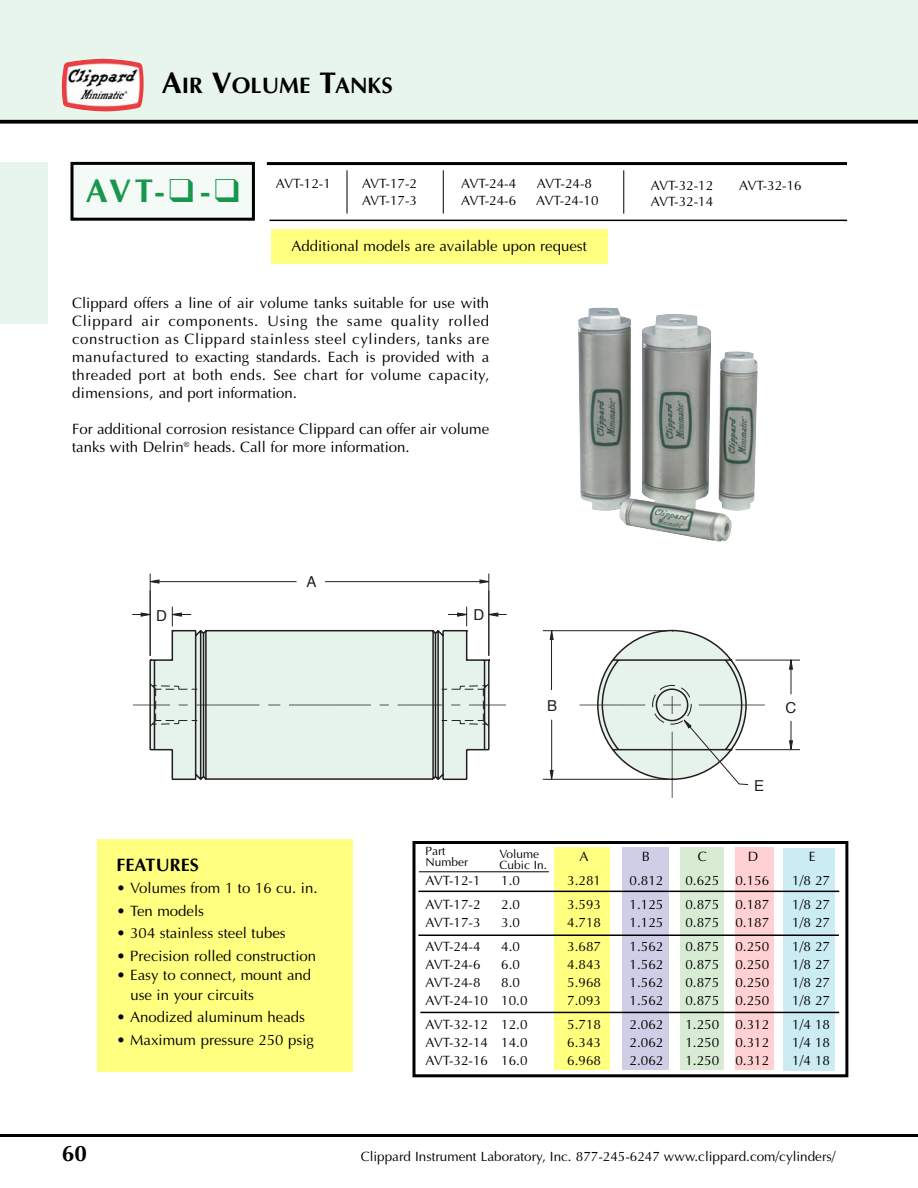
<style>
.page{position:relative;width:918px;height:1188px;background:#fff}
.page>*{position:absolute;margin:0;border:0;box-sizing:border-box;transform-origin:0 0}
.t1{font:700 33px "Optima";color:#18964c}
.t2{font:700 22.5px "Optima";color:#000}
.t3{font:700 18px "Optima";color:#000}
.t4{font:15.15px "Helvetica";color:#231f20}
.t5{font:15px/18px "Optima";color:#000}
.t6{font:13.5px/18px "Optima";color:#000}
.t7{font:12px/10.5px "Optima";color:#000}
.s1{font-size:30px}
</style>
<div class="page">
<div style="left:0;top:0;width:918px;height:121px;background:#e8f5ed"></div>
<svg style="left:0;top:120px;width:918px;height:4px;background:#1a1a1a"></svg>
<hr style="left:0;top:1134px;width:918px;height:3px;background:#000">
<div style="left:0;top:162px;width:47px;height:162px;background:#e8f5ed"></div>
<img style="left:62px;top:59px;width:82px;height:52px">
<div style="left:98px;top:840px;width:255px;height:232px;background:#ffff80"></div>
<div style="left:412px;top:841px;width:436px;height:236px;border:3px solid #000"></div>
<div style="left:784px;top:848px;width:51px;height:223px;background:#ccecf4"></div>
<div style="left:735px;top:848px;width:39px;height:222px;background:#ffd1d2"></div>
<div style="left:680px;top:848px;width:44px;height:222px;background:#d8ecd4"></div>
<div style="left:622px;top:847px;width:47px;height:223px;background:#d0cee6"></div>
<div style="left:555px;top:848px;width:55px;height:222px;background:#ffff80"></div>
<hr style="left:420px;top:1012px;width:419px;height:1px;background:#000">
<hr style="left:418px;top:935px;width:421px;height:1px;background:#000">
<hr style="left:418px;top:891px;width:421px;height:1px;background:#000">
<hr style="left:419px;top:871px;width:130px;height:1px;background:#000">
<svg style="left:149px;top:629px;width:599px;height:152px"></svg>
<svg style="left:580px;top:705px;width:65px;height:1px"></svg>
<hr style="left:543px;top:779px;width:125px;height:1px;background:#231f20">
<hr style="left:543px;top:630px;width:125px;height:1px;background:#231f20">
<hr style="left:551px;top:720px;width:1px;height:50px;background:#231f20">
<svg style="left:549px;top:769px;width:5px;height:12px"></svg>
<svg style="left:549px;top:629px;width:5px;height:12px"></svg>
<hr style="left:150px;top:574px;width:1px;height:82px;background:#231f20">
<hr style="left:488px;top:574px;width:1px;height:82px;background:#231f20">
<hr style="left:159px;top:581px;width:138px;height:1px;background:#231f20">
<hr style="left:325px;top:581px;width:155px;height:1px;background:#231f20">
<svg style="left:149px;top:579px;width:11px;height:5px"></svg>
<svg style="left:479px;top:579px;width:11px;height:5px"></svg>
<svg style="left:268px;top:705px;width:12px;height:1px"></svg>
<svg style="left:289px;top:705px;width:82px;height:1px"></svg>
<svg style="left:133px;top:682px;width:126px;height:46px;background:#d4ded8"></svg>
<svg style="left:132px;top:612px;width:19px;height:5px"></svg>
<svg style="left:171px;top:607px;width:20px;height:19px"></svg>
<svg style="left:398px;top:590px;width:110px;height:138px"></svg>
<hr style="left:736px;top:749px;width:64px;height:1px;background:#231f20">
<hr style="left:736px;top:660px;width:64px;height:1px;background:#231f20">
<svg style="left:789px;top:721px;width:4px;height:30px"></svg>
<svg style="left:789px;top:659px;width:4px;height:35px"></svg>
<div style="left:652px;top:685px;width:40px;height:40px;border:1px dashed #231f20;border-radius:50%"></div>
<svg style="left:663px;top:696px;width:102px;height:102px"></svg>
<hr style="left:551px;top:635px;width:1px;height:55px;background:#231f20">
<div style="left:72px;top:163px;width:181px;height:56px;background:#f4faf6"></div>
<div style="left:70px;top:162px;width:185px;height:59px;border:3px solid #000"></div>
<hr style="left:269px;top:220px;width:578px;height:1px;background:#000">
<img style="left:578px;top:308px;width:180px;height:234px">
<hr style="left:347px;top:170px;width:1px;height:44px;background:#000">
<hr style="left:443px;top:170px;width:1px;height:44px;background:#000">
<hr style="left:623px;top:170px;width:1px;height:44px;background:#000">
<hr style="left:267px;top:162px;width:580px;height:3px;background:#000">
<div style="left:271px;top:230px;width:336px;height:34px;background:#ffff80"></div>
<h2 class="t2" style="left:162px;top:76px;width:232px"><span class="s1">A</span>IR <span class="s1">V</span>OLUME <span class="s1">T</span>ANKS</h2>
<h1 class="t1" style="left:86px;top:178px;width:155px">AVT-❑-❑</h1>
<p class="t6" style="left:276px;top:176px;width:57px">AVT-12-1</p>
<p class="t6" style="left:362px;top:177px;width:57px;line-height:16.4px">AVT-17-2<br>AVT-17-3</p>
<p class="t6" style="left:461px;top:176px;width:57px">AVT-24-4</p>
<p class="t6" style="left:537px;top:176px;width:57px">AVT-24-8</p>
<p class="t6" style="left:461px;top:193px;width:57px">AVT-24-6</p>
<p class="t6" style="left:536px;top:193px;width:64px">AVT-24-10</p>
<p class="t5" style="left:291px;top:238px;width:297px">Additional models are available upon request</p>
<p class="t5" style="left:72px;top:295px;width:419px;text-align:justify">Clippard offers a line of air volume tanks suitable for use with Clippard air components. Using the same quality rolled construction as Clippard stainless steel cylinders, tanks are manufactured to exacting standards. Each is provided with a threaded port at both ends. See chart for volume capacity, dimensions, and port information.</p>
<p class="t5" style="left:72px;top:421px;width:419px">For additional corrosion resistance Clippard can offer air volume tanks with Delrin<sup>®</sup> heads. Call for more information.</p>
<p class="t4" style="left:307px;top:576px;width:12px">A</p>
<p class="t4" style="left:156px;top:609px;width:12px">D</p>
<p class="t4" style="left:473px;top:608px;width:12px">D</p>
<p class="t6" style="left:651px;top:177px;width:64px">AVT-32-12</p>
<p class="t6" style="left:739px;top:177px;width:64px">AVT-32-16</p>
<p class="t6" style="left:651px;top:194px;width:64px">AVT-32-14</p>
<p class="t4" style="left:547px;top:699px;width:12px">B</p>
<p class="t4" style="left:785px;top:701px;width:12px">C</p>
<p class="t3" style="left:117px;top:857px;width:84px">FEATURES</p>
<p class="t5" style="left:117px;top:880px;width:202px">• Volumes from 1 to 16 cu. in.</p>
<p class="t5" style="left:117px;top:903px;width:89px">• Ten models</p>
<p class="t5" style="left:117px;top:925px;width:171px">• 304 stainless steel tubes</p>
<p class="t5" style="left:117px;top:948px;width:201px">• Precision rolled construction</p>
<p class="t5" style="left:130px;top:967px;width:182px;line-height:19.5px;text-indent:-14px">• Easy to connect, mount and use in your circuits</p>
<p class="t5" style="left:117px;top:1009px;width:190px">• Anodized aluminum heads</p>
<p class="t5" style="left:117px;top:1032px;width:199px">• Maximum pressure 250 psig</p>
<p class="t7" style="left:426px;top:847px;width:44px">Part<br>Number</p>
<p class="t7" style="left:499px;top:850px;width:49px">Volume<br>Cubic In.</p>
<p class="t6" style="left:426px;top:870px;width:57px;line-height:24px">AVT-12-1<br>AVT-17-2</p>
<p class="t6" style="left:426px;top:912px;width:57px;line-height:24px">AVT-17-3<br>AVT-24-4</p>
<p class="t6" style="left:426px;top:957px;width:64px">AVT-24-6<br>AVT-24-8<br>AVT-24-10</p>
<p class="t6" style="left:426px;top:1017px;width:64px;text-align:justify">AVT-32-12<br>AVT-32-14<br>AVT-32-16</p>
<p class="t6" style="left:501px;top:870px;width:20px;line-height:24px">1.0<br>2.0</p>
<p class="t6" style="left:501px;top:912px;width:20px;line-height:24px">3.0<br>4.0</p>
<p class="t6" style="left:501px;top:957px;width:28px">6.0<br>8.0<br>10.0</p>
<p class="t6" style="left:501px;top:1017px;width:28px;text-align:justify">12.0<br>14.0<br>16.0</p>
<p class="t6" style="left:567px;top:846px;width:35px;line-height:24px;text-align:center">A<br>3.281<br>3.593</p>
<p class="t6" style="left:567px;top:912px;width:35px;line-height:24px">4.718<br>3.687</p>
<p class="t6" style="left:567px;top:957px;width:35px;text-align:justify">4.843<br>5.968<br>7.093</p>
<p class="t6" style="left:567px;top:1017px;width:35px;text-align:justify">5.718<br>6.343<br>6.968</p>
<p class="t4" style="left:754px;top:779px;width:12px">E</p>
<p class="t6" style="left:630px;top:846px;width:35px;line-height:24px;text-align:center">B<br>0.812<br>1.125</p>
<p class="t6" style="left:630px;top:912px;width:35px;line-height:24px">1.125<br>1.562</p>
<p class="t6" style="left:630px;top:957px;width:35px;text-align:justify">1.562<br>1.562<br>1.562</p>
<p class="t6" style="left:630px;top:1017px;width:35px;text-align:justify">2.062<br>2.062<br>2.062</p>
<p class="t6" style="left:685px;top:846px;width:35px;line-height:24px;text-align:center">C<br>0.625<br>0.875</p>
<p class="t6" style="left:685px;top:912px;width:35px;line-height:24px">0.875<br>0.875</p>
<p class="t6" style="left:685px;top:957px;width:35px;text-align:justify">0.875<br>0.875<br>0.875</p>
<p class="t6" style="left:685px;top:1017px;width:35px;text-align:justify">1.250<br>1.250<br>1.250</p>
<p class="t6" style="left:735px;top:846px;width:35px;line-height:24px;text-align:center">D<br>0.156<br>0.187</p>
<p class="t6" style="left:735px;top:912px;width:35px;line-height:24px">0.187<br>0.250</p>
<p class="t6" style="left:735px;top:957px;width:35px;text-align:justify">0.250<br>0.250<br>0.250</p>
<p class="t6" style="left:735px;top:1017px;width:35px;text-align:justify">0.312<br>0.312<br>0.312</p>
<p class="t6" style="left:792px;top:846px;width:39px;line-height:24px;text-align:center">E<br>1/8 27<br>1/8 27</p>
<p class="t6" style="left:792px;top:912px;width:39px;line-height:24px">1/8 27<br>1/8 27</p>
<p class="t6" style="left:792px;top:957px;width:39px;text-align:justify">1/8 27<br>1/8 27<br>1/8 27</p>
<p class="t6" style="left:792px;top:1017px;width:39px;text-align:justify">1/4 18<br>1/4 18<br>1/4 18</p>
<h2 class="t2" style="left:62px;top:1144px;width:27px">60</h2>
<p class="t6" style="left:361px;top:1149px;width:476px">Clippard Instrument Laboratory, Inc. 877-245-6247 www.clippard.com/cylinders/</p>
</div>
